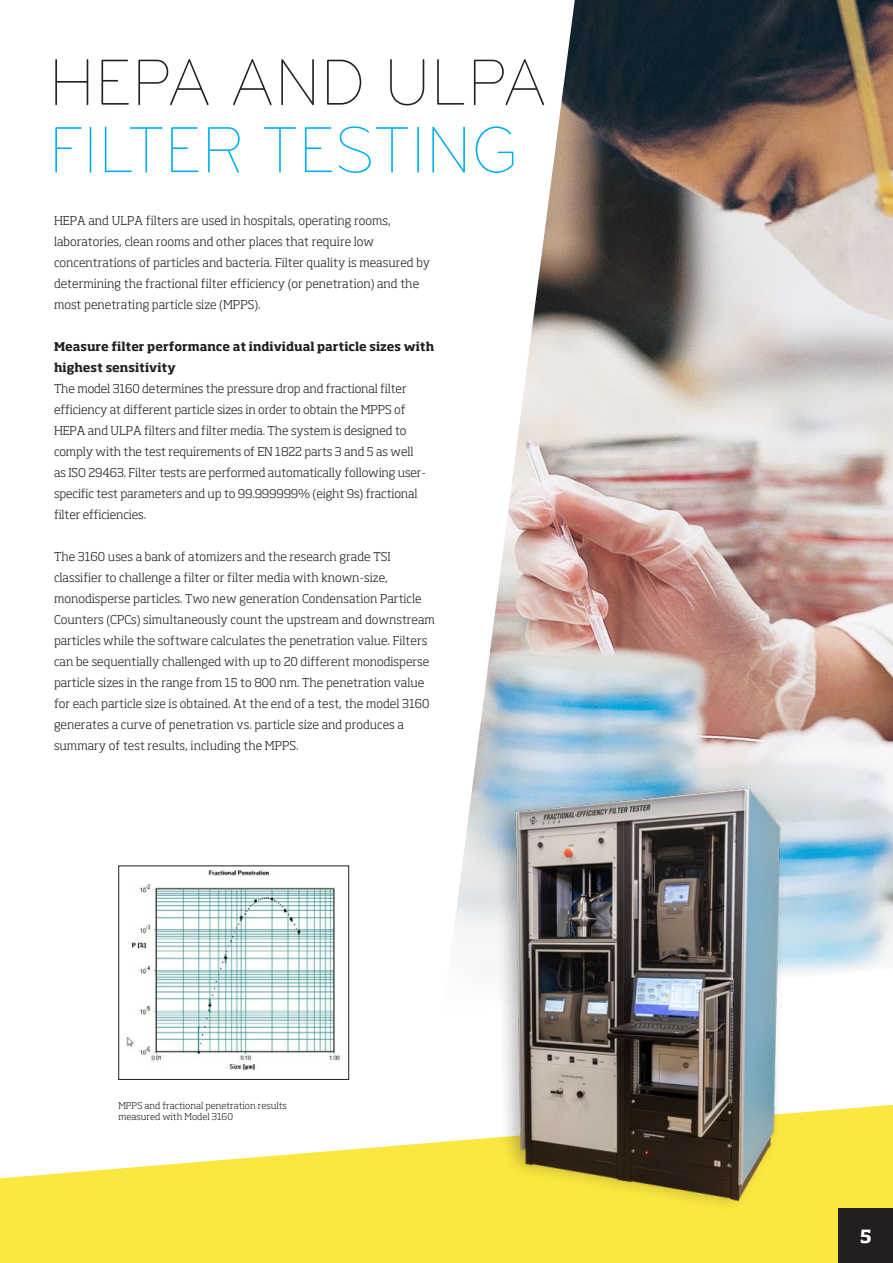
<style>
.page{position:relative;width:893px;height:1263px;background:#fff}
.page>*{position:absolute;margin:0;border:0;box-sizing:border-box;transform-origin:0 0}
.t1{font:300 67.5px "Bryant Pro";color:#00aeef;scale:.93 1}
.t2{font:300 67.5px "Bryant Pro";color:#231f20;scale:.93 1}
.t3{font:700 18px "Soho Std";color:#fff}
.t4{font:300 12px/21px "Soho Std";color:#231f20}
.t5{font:700 12px/21px "Soho Std";color:#231f20}
.t6{font:300 9.3px/10.8px "Soho Std";color:#231f20}
</style>
<div class="page">
<svg style="left:0;top:1104px;width:893px;height:159px;fill:#fce640"></svg>
<img style="left:454px;top:0;width:439px;height:974px">
<div style="left:839px;top:1209px;width:54px;height:54px;background:#231f20"></div>
<img style="left:485px;top:755px;width:316px;height:462px">
<img style="left:126px;top:870px;width:214px;height:201px">
<div style="left:118px;top:865px;width:231px;height:215px;border:1px solid #231f20"></div>
<h1 class="t2" style="left:49px;top:43px;width:537px">HEPA AND ULPA</h1>
<h1 class="t1" style="left:49px;top:111px;width:507px">FILTER TESTING</h1>
<p class="t4" style="left:54px;top:210px;width:378px">HEPA and ULPA filters are used in hospitals, operating rooms, laboratories, clean rooms and other places that require low concentrations of particles and bacteria. Filter quality is measured by determining the fractional filter efficiency (or penetration) and the most penetrating particle size (MPPS).</p>
<p class="t5" style="left:54px;top:336px;width:382px">Measure filter performance at individual particle sizes with highest sensitivity</p>
<p class="t4" style="left:54px;top:378px;width:374px">The model 3160 determines the pressure drop and fractional filter efficiency at different particle sizes in order to obtain the MPPS of HEPA and ULPA filters and filter media. The system is designed to comply with the test requirements of EN 1822 parts 3 and 5 as well as ISO 29463. Filter tests are performed automatically following user&shy;specific test parameters and up to 99.999999% (eight 9s) fractional filter efficiencies.</p>
<p class="t4" style="left:54px;top:546px;width:382px">The 3160 uses a bank of atomizers and the research grade TSI classifier to challenge a filter or filter media with known-size, monodisperse particles. Two new generation Condensation Particle Counters (CPCs) simultaneously count the upstream and downstream particles while the software calculates the penetration value. Filters can be sequentially challenged with up to 20 different monodisperse particle sizes in the range from 15 to 800 nm. The penetration value for each particle size is obtained. At the end of a test, the model 3160 generates a curve of penetration vs. particle size and produces a summary of test results, including the MPPS.</p>
<p class="t6" style="left:118px;top:1100px;width:170px">MPPS and fractional penetration results measured with Model 3160</p>
<h2 class="t3" style="left:860px;top:1225px;width:13px">5</h2>
</div>
